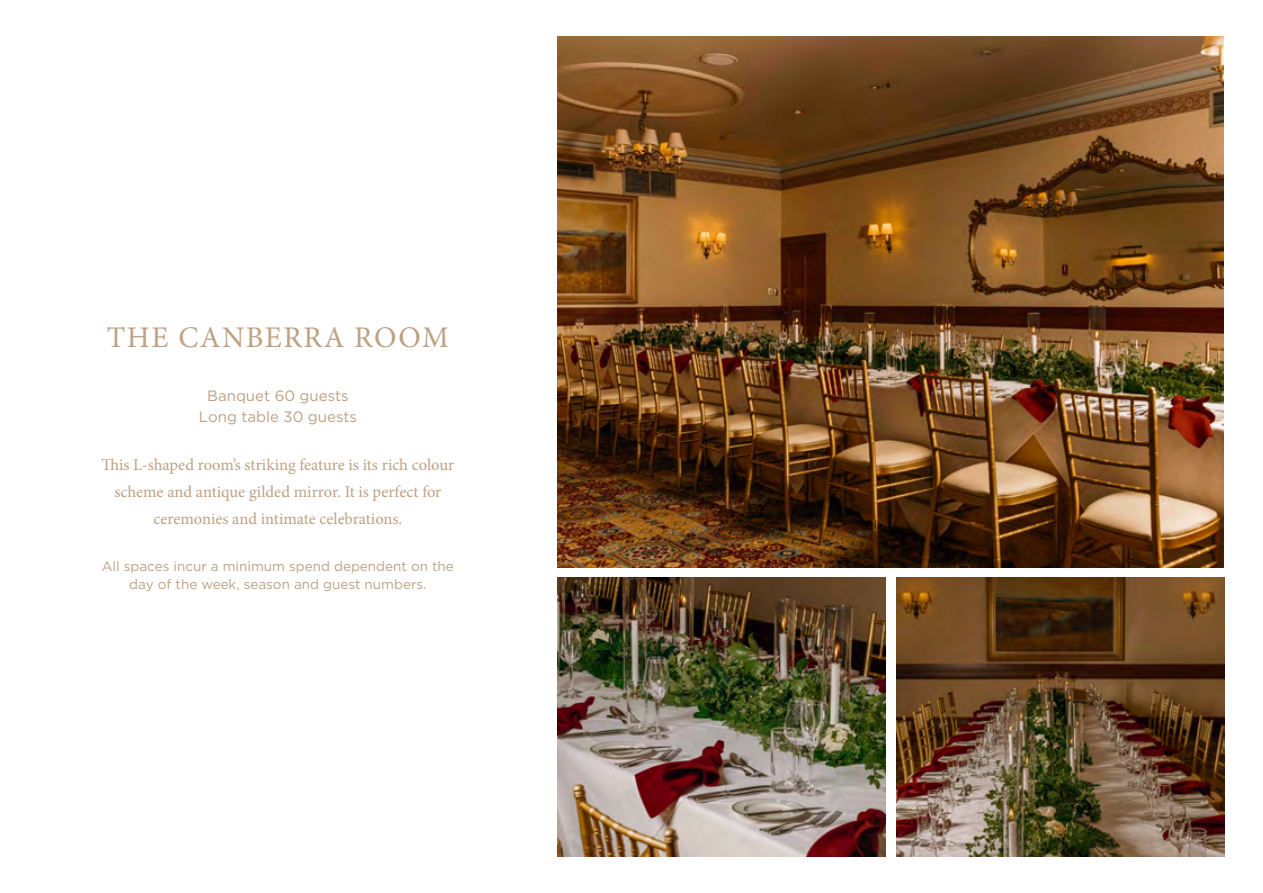
<style>
.page{position:relative;width:1263px;height:893px;background:#fff}
.page>*{position:absolute;margin:0;border:0;box-sizing:border-box;transform-origin:0 0}
.t1{font:30px "Minion Pro";letter-spacing:.05em;color:#bea183}
.t2{font:16.5px/27px "Minion Pro";color:#bea183;text-align:center}
.t3{font:15px/21px "Gotham";color:#bea183;text-align:center}
.t4{font:13.5px/18px "Gotham";color:#bea183;text-align:center}
</style>
<div class="page">
<img style="left:557px;top:37px;width:666px;height:531px">
<img style="left:557px;top:578px;width:328px;height:278px">
<img style="left:896px;top:578px;width:329px;height:278px">
<h1 class="t1" style="left:107px;top:317px;width:343px">THE CANBERRA ROOM</h1>
<p class="t3" style="left:199px;top:385px;width:159px">Banquet 60 guests<br>Long table 30 guests</p>
<p class="t2" style="left:101px;top:451px;width:355px">This L-shaped room’s striking feature is its rich colour scheme and antique gilded mirror. It is perfect for ceremonies and intimate celebrations.</p>
<p class="t4" style="left:102px;top:557px;width:354px">All spaces incur a minimum spend dependent on the day of the week, season and guest numbers.</p>
</div>
